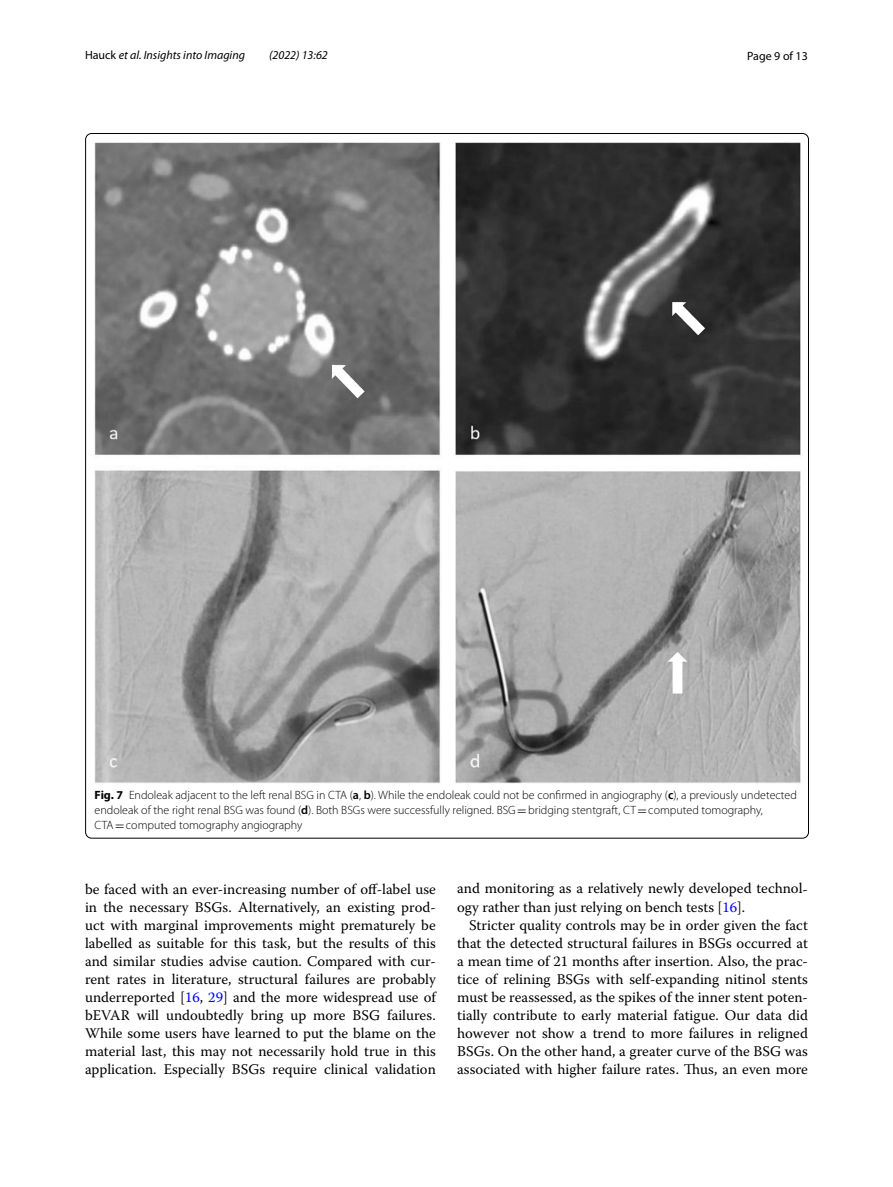
<style>
.page{position:relative;width:893px;height:1187px;background:#fff}
.page>*{position:absolute;margin:0;border:0;box-sizing:border-box;transform-origin:0 0}
.t1{font:14.7px/18px "Warnock Pro";color:#000;text-align:justify}
.t2{font:300 12px/15px "Myriad Pro";color:#000}
.t3{font:italic 12px "Myriad Pro";color:#000}
.t4{font:12px "Myriad Pro";color:#000}
.s1{font-style:normal}
.s2{font-weight:700}
.s3{font-weight:600}
.s4{font-family:"MTSY";font-weight:400}
.s5{color:#00f}
</style>
<div class="page">
<img style="left:94px;top:142px;width:706px;height:641px">
<p class="t3" style="left:85px;top:48px;width:162px"><span class="s1">Hauck</span> et al. Insights into Imaging</p>
<p class="t3" style="left:269px;top:48px;width:60px">(2022) 13:62</p>
<p class="t4" style="left:747px;top:48px;width:62px">Page 9 of 13</p>
<p class="t2" style="left:95px;top:787px;width:704px"><span class="s2">Fig. 7</span> Endoleak adjacent to the left renal BSG in CTA (<span class="s3">a</span>, <span class="s3">b</span>). While the endoleak could not be confirmed in angiography (<span class="s3">c</span>), a previously undetected endoleak of the right renal BSG was found (<span class="s3">d</span>). Both BSGs were successfully religned. BSG<span class="s4">=</span>bridging stentgraft, CT<span class="s4">=</span>computed tomography,<br>CTA<span class="s4">=</span>computed tomography angiography</p>
<p class="t1" style="left:85px;top:879px;width:352px">be faced with an ever-increasing number of off-label use in the necessary BSGs. Alternatively, an existing prod&shy;uct with marginal improvements might prematurely be labelled as suitable for this task, but the results of this and similar studies advise caution. Compared with cur&shy;rent rates in literature, structural failures are probably underreported [<span class="s5">16</span>, <span class="s5">29</span>] and the more widespread use of bEVAR will undoubtedly bring up more BSG failures.<br>While some users have learned to put the blame on the material last, this may not necessarily hold true in this application. Especially BSGs require clinical validation</p>
<p class="t1" style="left:457px;top:879px;width:352px">and monitoring as a relatively newly developed technol&shy;ogy rather than just relying on bench tests [<span class="s5">16</span>].</p>
<p class="t1" style="left:457px;top:915px;width:352px;text-indent:12px">Stricter quality controls may be in order given the fact that the detected structural failures in BSGs occurred at a mean time of 21 months after insertion. Also, the prac&shy;tice of relining BSGs with self-expanding nitinol stents must be reassessed, as the spikes of the inner stent poten&shy;tially contribute to early material fatigue. Our data did however not show a trend to more failures in religned BSGs. On the other hand, a greater curve of the BSG was associated with higher failure rates. Thus, an even more</p>
</div>
